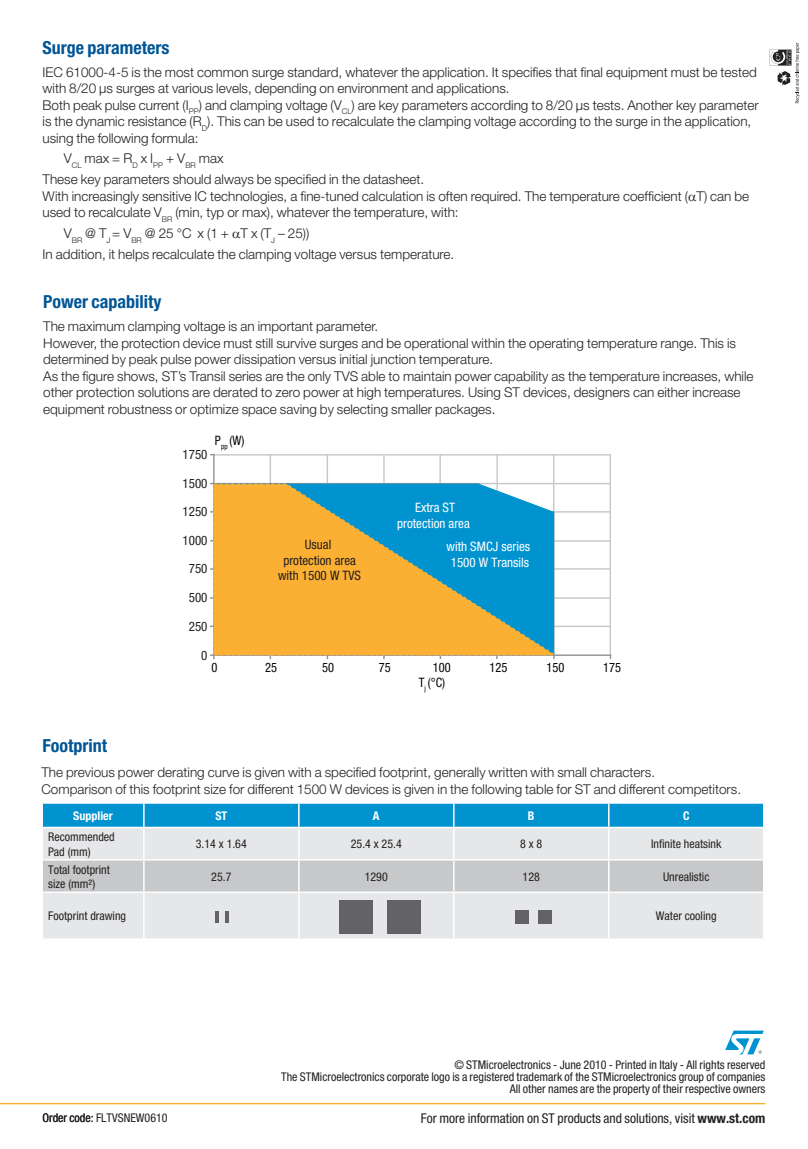
<style>
.page{position:relative;width:808px;height:1149px;background:#fff}
.page>*{position:absolute;margin:0;border:0;box-sizing:border-box;transform-origin:0 0}
.t1{font:700 condensed 18px "Helvetica Neue";color:#005595}
.t2{font:300 13.5px/16.5px "Helvetica Neue";color:#231f20}
.t3{font:condensed 13.5px "Helvetica Neue";color:#231f20}
.t4{font:condensed 13.05px/15.6px "Helvetica Neue";color:#231f20;text-align:center}
.t5{font:condensed 13.05px/15.6px "Helvetica Neue";color:#fff;text-align:center}
.t6{font:condensed 13.05px "Helvetica Neue";letter-spacing:.005em;color:#050504;scale:.96 1}
.t7{font:condensed 12px/12px "Helvetica Neue";color:#231f20}
.t8{font:700 condensed 12px "Helvetica Neue";color:#fff}
.s1{font-weight:700}
</style>
<div class="page">
<hr style="left:0;top:1102px;width:765px;height:1px;background:#fbb034">
<svg style="left:725px;top:1030px;width:39px;height:25px"></svg>
<svg style="left:769px;top:43px;width:31px;height:60px"></svg>
<div style="left:43px;top:828px;width:720px;height:110px;background:#e6e7e9"></div>
<div style="left:43px;top:860px;width:720px;height:31px;background:#c7c8ca"></div>
<div style="left:42px;top:803px;width:722px;height:23px;background:#0093d0"></div>
<hr style="left:143px;top:828px;width:2px;height:30px;background:#fff">
<hr style="left:298px;top:828px;width:2px;height:30px;background:#fff">
<hr style="left:453px;top:828px;width:1px;height:30px;background:#fff">
<hr style="left:608px;top:828px;width:1px;height:30px;background:#fff">
<hr style="left:41px;top:858px;width:103px;height:2px;background:#fff">
<hr style="left:144px;top:858px;width:155px;height:2px;background:#fff">
<hr style="left:143px;top:860px;width:2px;height:31px;background:#fff">
<hr style="left:299px;top:858px;width:155px;height:2px;background:#fff">
<hr style="left:298px;top:860px;width:2px;height:31px;background:#fff">
<hr style="left:454px;top:858px;width:155px;height:2px;background:#fff">
<hr style="left:453px;top:860px;width:1px;height:31px;background:#fff">
<hr style="left:609px;top:858px;width:155px;height:2px;background:#fff">
<hr style="left:608px;top:860px;width:1px;height:31px;background:#fff">
<hr style="left:41px;top:891px;width:103px;height:1px;background:#fff">
<hr style="left:144px;top:891px;width:155px;height:1px;background:#fff">
<hr style="left:143px;top:892px;width:2px;height:46px;background:#fff">
<hr style="left:299px;top:891px;width:155px;height:1px;background:#fff">
<hr style="left:298px;top:892px;width:2px;height:46px;background:#fff">
<hr style="left:454px;top:891px;width:155px;height:1px;background:#fff">
<hr style="left:453px;top:892px;width:1px;height:46px;background:#fff">
<hr style="left:609px;top:891px;width:155px;height:1px;background:#fff">
<hr style="left:608px;top:892px;width:1px;height:46px;background:#fff">
<hr style="left:215px;top:910px;width:4px;height:12px;background:#636366">
<svg style="left:225px;top:910px;width:3px;height:12px"></svg>
<div style="left:339px;top:899px;width:34px;height:34px;background:#636366"></div>
<div style="left:515px;top:909px;width:13px;height:13px;background:#636366"></div>
<div style="left:387px;top:899px;width:34px;height:34px;background:#636366"></div>
<div style="left:538px;top:909px;width:14px;height:14px;background:#636366"></div>
<hr style="left:214px;top:511px;width:396px;height:1px;background:#c7c8ca">
<hr style="left:214px;top:482px;width:396px;height:2px;background:#c7c8ca">
<hr style="left:214px;top:454px;width:397px;height:1px;background:#c7c8ca">
<hr style="left:214px;top:540px;width:396px;height:1px;background:#c7c8ca">
<hr style="left:213px;top:568px;width:397px;height:1px;background:#c7c8ca">
<hr style="left:215px;top:597px;width:396px;height:1px;background:#c7c8ca">
<hr style="left:215px;top:625px;width:396px;height:2px;background:#c7c8ca">
<hr style="left:327px;top:455px;width:1px;height:200px;background:#c7c8ca">
<hr style="left:383px;top:455px;width:2px;height:200px;background:#c7c8ca">
<hr style="left:439px;top:454px;width:2px;height:201px;background:#c7c8ca">
<hr style="left:496px;top:455px;width:2px;height:200px;background:#c7c8ca">
<hr style="left:553px;top:454px;width:1px;height:201px;background:#c7c8ca">
<hr style="left:609px;top:455px;width:2px;height:200px;background:#c7c8ca">
<hr style="left:213px;top:454px;width:2px;height:201px;background:#939598">
<hr style="left:214px;top:654px;width:396px;height:1px;background:#939598">
<hr style="left:270px;top:454px;width:1px;height:201px;background:#c7c8ca">
<svg style="left:212px;top:482px;width:347px;height:174px;background:#9fa875"></svg>
<h1 class="t1" style="left:43px;top:36px;width:129px">Surge parameters</h1>
<p class="t2" style="left:43px;top:63px;width:718px">IEC 61000-4-5 is the most common surge standard, whatever the application. It specifies that final equipment must be tested with 8/20 µs surges at various levels, depending on environment and applications.<br>Both peak pulse current (I<sub>PP</sub>) and clamping voltage (V<sub>CL</sub>) are key parameters according to 8/20 µs tests. Another key parameter is the dynamic resistance (R<sub>D</sub>). This can be used to recalculate the clamping voltage according to the surge in the application, using the following formula:</p>
<p class="t2" style="left:43px;top:148px;width:383px;line-height:20.7px;text-indent:21px">V<sub>CL</sub> max = R<sub>D</sub> x I<sub>PP</sub> + V<sub>BR</sub> max<br>These key parameters should always be specified in the datasheet.</p>
<p class="t2" style="left:43px;top:187px;width:708px">With increasingly sensitive IC technologies, a fine-tuned calculation is often required. The temperature coefficient ( T) can be used to recalculate V<sub>BR</sub> (min, typ or max), whatever the temperature, with:</p>
<p class="t2" style="left:43px;top:222px;width:413px;line-height:20.7px;text-indent:21px">V<sub>BR</sub> @ T<sub>J</sub> = V<sub>BR</sub> @ 25 °C x (1 + T x (T<sub>J</sub> – 25))<br>In addition, it helps recalculate the clamping voltage versus temperature.</p>
<h1 class="t1" style="left:43px;top:290px;width:120px">Power capability</h1>
<p class="t2" style="left:43px;top:318px;width:712px">The maximum clamping voltage is an important parameter.<br>However, the protection device must still survive surges and be operational within the operating temperature range. This is determined by peak pulse power dissipation versus initial junction temperature.<br>As the figure shows, ST’s Transil series are the only TVS able to maintain power capability as the temperature increases, while other protection solutions are derated to zero power at high temperatures. Using ST devices, designers can either increase equipment robustness or optimize space saving by selecting smaller packages.</p>
<p class="t4" style="left:183px;top:447px;width:26px">1750</p>
<p class="t4" style="left:183px;top:475px;width:26px">1500</p>
<p class="t4" style="left:183px;top:503px;width:26px">1250</p>
<p class="t4" style="left:183px;top:532px;width:26px">1000</p>
<p class="t4" style="left:189px;top:560px;width:20px">750</p>
<p class="t4" style="left:189px;top:589px;width:20px">500</p>
<p class="t4" style="left:189px;top:618px;width:20px">250</p>
<p class="t4" style="left:201px;top:646px;width:8px">0</p>
<p class="t6" style="left:215px;top:432px;width:32px">P<sub>pp</sub> (W)</p>
<p class="t4" style="left:278px;top:536px;width:84px">Usual<br>protection area with 1500 W TVS</p>
<p class="t5" style="left:397px;top:499px;width:74px">Extra ST protection area</p>
<p class="t5" style="left:447px;top:538px;width:85px">with SMCJ series<br>1500 W Transils</p>
<h1 class="t1" style="left:43px;top:734px;width:66px">Footprint</h1>
<p class="t6" style="left:212px;top:660px;width:8px">0</p>
<p class="t6" style="left:265px;top:660px;width:14px">25</p>
<p class="t6" style="left:322px;top:660px;width:14px">50</p>
<p class="t6" style="left:379px;top:660px;width:14px">75</p>
<p class="t6" style="left:433px;top:660px;width:20px">100</p>
<p class="t6" style="left:489px;top:660px;width:20px">125</p>
<p class="t6" style="left:547px;top:660px;width:20px">150</p>
<p class="t6" style="left:603px;top:660px;width:20px">175</p>
<p class="t6" style="left:419px;top:674px;width:29px">T<sub>j</sub> (°C)</p>
<p class="t2" style="left:41px;top:763px;width:701px">The previous power derating curve is given with a specified footprint, generally written with small characters.<br>Comparison of this footprint size for different 1500 W devices is given in the following table for ST and different competitors.</p>
<p class="t8" style="left:73px;top:808px;width:41px">Supplier</p>
<p class="t8" style="left:215px;top:808px;width:13px">ST</p>
<p class="t8" style="left:373px;top:808px;width:8px">A</p>
<p class="t8" style="left:528px;top:808px;width:8px">B</p>
<p class="t8" style="left:683px;top:808px;width:8px">C</p>
<p class="t7" style="left:48px;top:829px;width:68px;line-height:14.4px">Recommended<br>Pad (mm)</p>
<p class="t7" style="left:196px;top:837px;width:52px">3.14 x 1.64</p>
<p class="t7" style="left:351px;top:837px;width:52px">25.4 x 25.4</p>
<p class="t7" style="left:520px;top:837px;width:24px">8 x 8</p>
<p class="t7" style="left:651px;top:837px;width:72px">Infinite heatsink</p>
<p class="t7" style="left:48px;top:861px;width:63px;line-height:14.4px">Total footprint size (mm²)</p>
<p class="t7" style="left:211px;top:870px;width:22px">25.7</p>
<p class="t7" style="left:365px;top:870px;width:25px">1290</p>
<p class="t7" style="left:523px;top:870px;width:19px">128</p>
<p class="t7" style="left:663px;top:870px;width:48px">Unrealistic</p>
<p class="t7" style="left:48px;top:909px;width:79px">Footprint drawing</p>
<p class="t7" style="left:656px;top:909px;width:62px">Water cooling</p>
<p class="t7" style="left:43px;top:1111px;width:127px">Order code: FLTVSNEW0610</p>
<p class="t7" style="left:281px;top:1058px;width:486px;text-align:right">© STMicroelectronics - June 2010 - Printed in Italy - All rights reserved<br>The STMicroelectronics corporate logo is a registered trademark of the STMicroelectronics group of companies<br>All other names are the property of their respective owners</p>
<p class="t3" style="left:421px;top:1110px;width:346px">For more information on ST products and solutions, visit <span class="s1">www.st.com</span></p>
</div>
